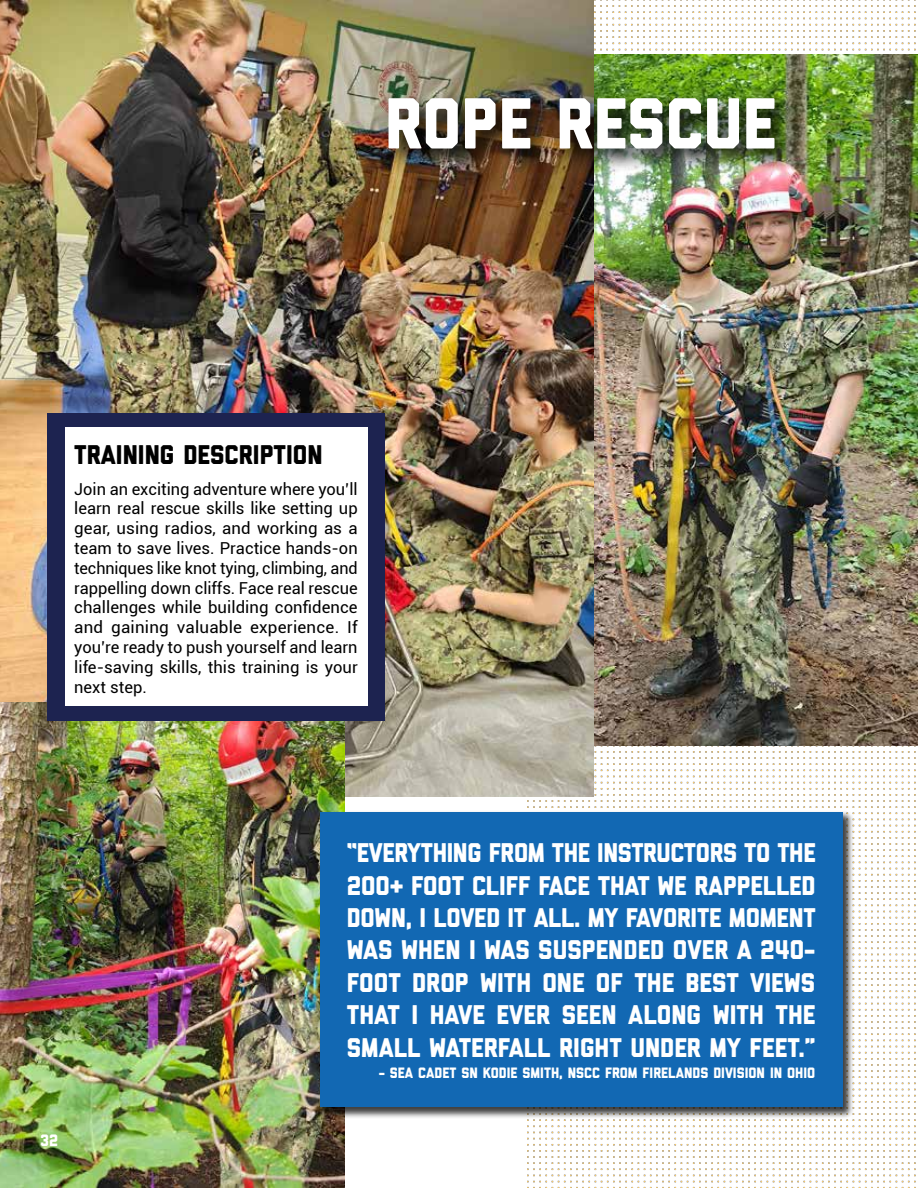
<style>
.page{position:relative;width:918px;height:1188px;background:#fff}
.page>*{position:absolute;margin:0;border:0;box-sizing:border-box;transform-origin:0 0}
.t1{font:800 72px "Liberator";color:#fff}
.t2{font:800 27px/32.4px "Liberator";color:#fff;text-align:justify}
.t3{font:800 27px "Liberator";color:#000}
.t4{font:16.5px/19.8px "Roboto";color:#000;text-align:justify}
.t5{font:800 16.5px "Liberator";color:#fff}
.t6{font:800 15px "Liberator";color:#fff}
</style>
<div class="page">
<img style="left:526px;top:746px;width:390px;height:442px">
<img style="left:594px;top:0;width:322px;height:51px">
<img style="left:594px;top:54px;width:324px;height:691px">
<img style="left:0;top:0;width:594px;height:796px">
<img style="left:0;top:702px;width:344px;height:486px">
<div style="left:318px;top:810px;width:536px;height:309px;background:#000;opacity:.75"></div>
<div style="left:320px;top:812px;width:522px;height:295px;background:#1268b3"></div>
<img style="left:384px;top:92px;width:415px;height:81px">
<div style="left:47px;top:413px;width:338px;height:308px;background:#1d2350"></div>
<div style="left:65px;top:428px;width:302px;height:278px;background:#fff"></div>
<h1 class="t1" style="left:385px;top:98px;width:393px">ROPE RESCUE</h1>
<h2 class="t3" style="left:74px;top:445px;width:250px">TRAINING DESCRIPTION</h2>
<p class="t4" style="left:74px;top:478px;width:285px">Join an exciting adventure where you’ll learn real rescue skills like setting up gear, using radios, and working as a team to save lives. Practice hands-on techniques like knot tying, climbing, and rappelling down cliffs. Face real rescue challenges while building confidence and gaining valuable experience. If you’re ready to push yourself and learn life-saving skills, this training is your next step.</p>
<p class="t5" style="left:40px;top:1135px;width:19px">32</p>
<p class="t2" style="left:347px;top:838px;width:470px">“EVERYTHING FROM THE INSTRUCTORS TO THE 200+ FOOT CLIFF FACE THAT WE RAPPELLED DOWN, I LOVED IT ALL. MY FAVORITE MOMENT WAS WHEN I WAS SUSPENDED OVER A 240- FOOT DROP WITH ONE OF THE BEST VIEWS THAT I HAVE EVER SEEN ALONG WITH THE SMALL WATERFALL RIGHT UNDER MY FEET.”</p>
<p class="t6" style="left:379px;top:1067px;width:438px">- SEA CADET SN KODIE SMITH, NSCC FROM FIRELANDS DIVISION IN OHIO</p>
</div>
